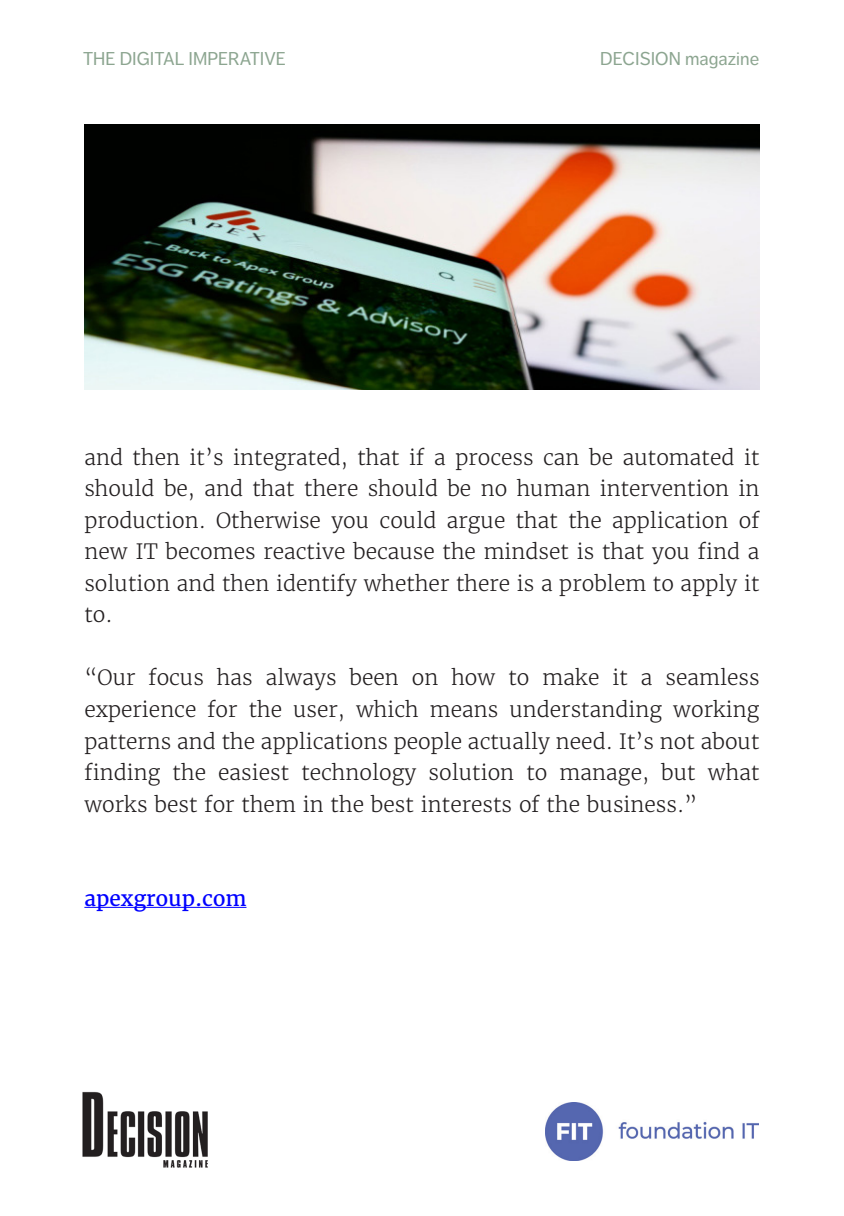
<style>
.page{position:relative;width:844px;height:1216px;background:#fff}
.page>*{position:absolute;margin:0;border:0;box-sizing:border-box;transform-origin:0 0}
.t1{font:300 21px/31.5px "Merriweather";color:#231f20;text-align:justify}
.t2{font:21px "Merriweather";color:#00f}
.t3{font:18.38px "Dagny Pro";color:#8ca590}
</style>
<div class="page">
<img style="left:545px;top:1102px;width:213px;height:58px">
<img style="left:83px;top:1091px;width:125px;height:77px">
<hr style="left:84px;top:906px;width:162px;height:1px;background:#00f">
<img style="left:84px;top:124px;width:674px;height:265px">
<p class="t3" style="left:83px;top:48px;width:204px">THE DIGITAL IMPERATIVE</p>
<p class="t3" style="left:600px;top:48px;width:160px">DECISION magazine</p>
<p class="t1" style="left:84px;top:441px;width:676px">and then it’s integrated, that if a process can be automated it should be, and that there should be no human intervention in production. Otherwise you could argue that the application of new IT becomes reactive because the mindset is that you find a solution and then identify whether there is a problem to apply it to.</p>
<p class="t1" style="left:84px;top:662px;width:676px">“Our focus has always been on how to make it a seamless experience for the user, which means understanding working patterns and the applications people actually need. It’s not about finding the easiest technology solution to manage, but what works best for them in the best interests of the business.”</p>
<p class="t2" style="left:84px;top:885px;width:163px">apexgroup.com</p>
</div>
